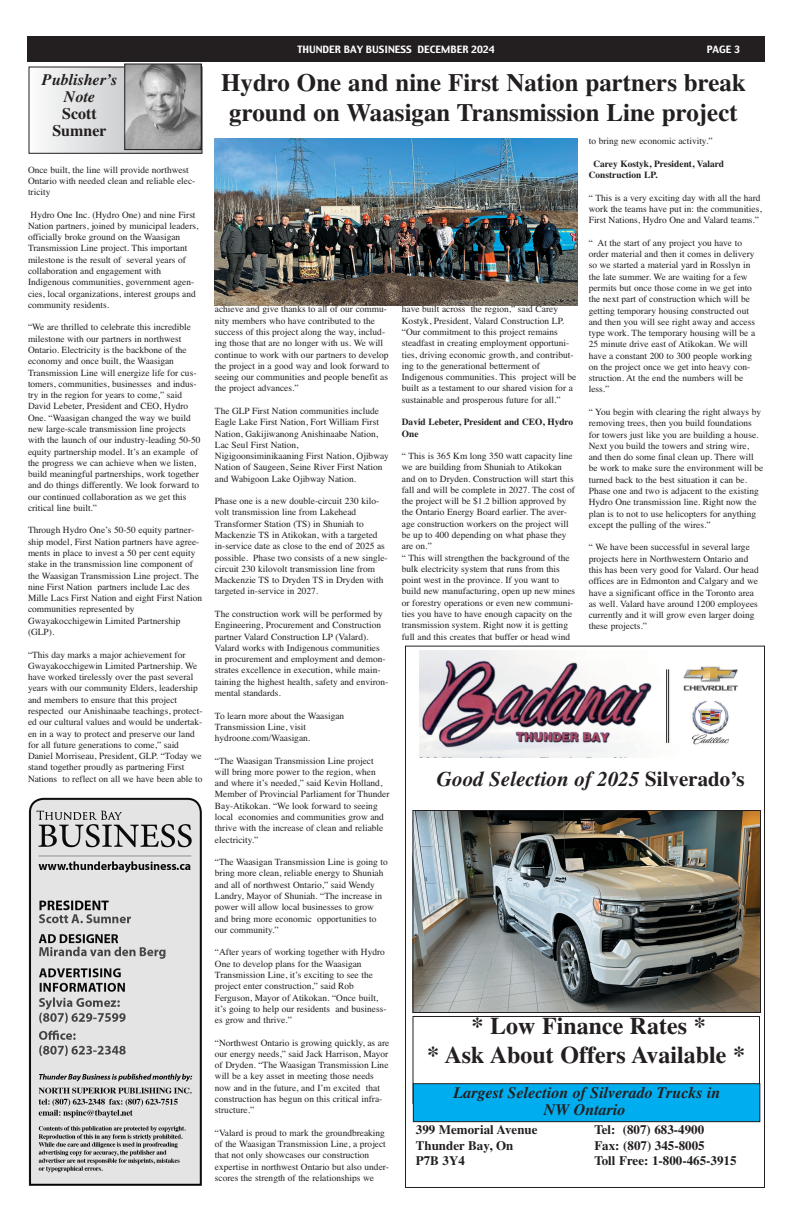
<style>
.page{position:relative;width:792px;height:1224px;background:#fff}
.page>*{position:absolute;margin:0;border:0;box-sizing:border-box;transform-origin:0 0}
.t1{font:700 25px/30px "Times";color:#231f20;text-align:center}
.t2{font:700 24px/28.8px "Times";color:#231f20;text-align:center}
.t3{font:italic 700 21px "Times";color:#231f20}
.t4{font:italic 700 16px/17px "Times";color:#231f20;text-align:center}
.t5{font:700 16px/17px "Times";color:#231f20;text-align:center}
.t6{font:700 13px/15.6px "Times";color:#231f20}
.t7{font:10px "Charcoal";color:#fff}
.t8{font:9.4px/11.3px "Times";color:#231f20}
.t9{font:700 9.4px/11.3px "Times";color:#231f20}
.s1{font-style:normal}
</style>
<div class="page">
<div style="left:27px;top:36px;width:738px;height:25px;background:#231f20"></div>
<div style="left:29px;top:67px;width:173px;height:86px;background:linear-gradient(to right,#fcfcfc,#a8aaad)"></div>
<div style="left:28px;top:66px;width:174px;height:88px;border:1px solid #231f20"></div>
<img style="left:126px;top:66px;width:74px;height:82px">
<div style="left:124px;top:64px;width:78px;height:86px;border:1px solid #231f20"></div>
<img style="left:28px;top:797px;width:174px;height:389px">
<img style="left:419px;top:651px;width:319px;height:107px">
<img style="left:414px;top:812px;width:345px;height:199px">
<div style="left:412px;top:810px;width:349px;height:203px;border:1px solid #231f20"></div>
<div style="left:412px;top:1016px;width:348px;height:88px;border:1px solid #231f20"></div>
<div style="left:413px;top:1084px;width:347px;height:38px;background:#00aeef"></div>
<div style="left:413px;top:1083px;width:347px;height:39px;border:1px solid #231f20"></div>
<img style="left:214px;top:138px;width:364px;height:167px">
<h3 class="t4" style="left:42px;top:73px;width:76px">Publisher’s<br>Note</h3>
<h3 class="t5" style="left:52px;top:107px;width:56px">Scott<br>Sumner</h3>
<p class="t8" style="left:28px;top:165px;width:169px">Once built, the line will provide northwest<br>Ontario with needed clean and reliable elec&shy;tricity</p>
<p class="t8" style="left:28px;top:210px;width:172px">Hydro One Inc. (Hydro One) and nine First Nation partners, joined by municipal leaders, officially broke ground on the Waasigan Transmission Line project. This important milestone is the result of several years of collaboration and engagement with Indigenous communities, government agen&shy;cies, local organizations, interest groups and community residents.</p>
<p class="t8" style="left:28px;top:323px;width:174px">“We are thrilled to celebrate this incredible milestone with our partners in northwest Ontario. Electricity is the backbone of the economy and once built, the Waasigan Transmission Line will energize life for cus&shy;tomers, communities, businesses and indus&shy;try in the region for years to come,” said David Lebeter, President and CEO, Hydro One. “Waasigan changed the way we build new large-scale transmission line projects with the launch of our industry-leading 50-50 equity partnership model. It’s an example of the progress we can achieve when we listen, build meaningful partnerships, work together and do things differently. We look forward to our continued collaboration as we get this critical line built.”</p>
<p class="t8" style="left:28px;top:526px;width:176px">Through Hydro One’s 50-50 equity partner&shy;ship model, First Nation partners have agree&shy;ments in place to invest a 50 per cent equity stake in the transmission line component of the Waasigan Transmission Line project. The nine First Nation partners include Lac des Mille Lacs First Nation and eight First Nation communities represented by Gwayakocchigewin Limited Partnership (GLP).</p>
<p class="t8" style="left:28px;top:650px;width:176px">“This day marks a major achievement for Gwayakocchigewin Limited Partnership. We have worked tirelessly over the past several years with our community Elders, leadership and members to ensure that this project respected our Anishinaabe teachings, protect&shy;ed our cultural values and would be undertak&shy;en in a way to protect and preserve our land for all future generations to come,” said Daniel Morriseau, President, GLP. “Today we stand together proudly as partnering First Nations to reflect on all we have been able to</p>
<p class="t7" style="left:298px;top:45px;width:198px">THUNDER BAY BUSINESS DECEMBER 2024</p>
<p class="t7" style="left:707px;top:45px;width:35px">PAGE 3</p>
<h1 class="t1" style="left:221px;top:70px;width:526px">Hydro One and nine First Nation partners break ground on Waasigan Transmission Line project</h1>
<p class="t8" style="left:215px;top:305px;width:176px">achieve and give thanks to all of our commu&shy;nity members who have contributed to the success of this project along the way, includ&shy;ing those that are no longer with us. We will continue to work with our partners to develop the project in a good way and look forward to seeing our communities and people benefit as the project advances.”</p>
<p class="t8" style="left:215px;top:406px;width:176px">The GLP First Nation communities include Eagle Lake First Nation, Fort William First Nation, Gakijiwanong Anishinaabe Nation, Lac Seul First Nation, Nigigoonsiminikaaning First Nation, Ojibway Nation of Saugeen, Seine River First Nation and Wabigoon Lake Ojibway Nation.</p>
<p class="t8" style="left:215px;top:496px;width:174px">Phase one is a new double-circuit 230 kilo&shy;volt transmission line from Lakehead Transformer Station (TS) in Shuniah to Mackenzie TS in Atikokan, with a targeted in-service date as close to the end of 2025 as possible. Phase two consists of a new single&shy;circuit 230 kilovolt transmission line from Mackenzie TS to Dryden TS in Dryden with targeted in-service in 2027.</p>
<p class="t8" style="left:215px;top:609px;width:175px">The construction work will be performed by Engineering, Procurement and Construction partner Valard Construction LP (Valard).<br>Valard works with Indigenous communities in procurement and employment and demon&shy;strates excellence in execution, while main&shy;taining the highest health, safety and environ&shy;mental standards.</p>
<p class="t8" style="left:215px;top:711px;width:131px">To learn more about the Waasigan<br>Transmission Line, visit hydroone.com/Waasigan.</p>
<p class="t8" style="left:215px;top:756px;width:176px">“The Waasigan Transmission Line project will bring more power to the region, when and where it’s needed,” said Kevin Holland, Member of Provincial Parliament for Thunder Bay-Atikokan. “We look forward to seeing local economies and communities grow and thrive with the increase of clean and reliable electricity.”</p>
<p class="t8" style="left:215px;top:857px;width:174px">“The Waasigan Transmission Line is going to bring more clean, reliable energy to Shuniah and all of northwest Ontario,” said Wendy Landry, Mayor of Shuniah. “The increase in power will allow local businesses to grow and bring more economic opportunities to our community.”</p>
<p class="t8" style="left:215px;top:947px;width:173px">“After years of working together with Hydro One to develop plans for the Waasigan Transmission Line, it’s exciting to see the project enter construction,” said Rob Ferguson, Mayor of Atikokan. “Once built, it’s going to help our residents and business&shy;es grow and thrive.”</p>
<p class="t8" style="left:215px;top:1038px;width:176px">“Northwest Ontario is growing quickly, as are our energy needs,” said Jack Harrison, Mayor of Dryden. “The Waasigan Transmission Line will be a key asset in meeting those needs now and in the future, and I’m excited that construction has begun on this critical infra&shy;structure.”</p>
<p class="t8" style="left:215px;top:1128px;width:176px">“Valard is proud to mark the groundbreaking of the Waasigan Transmission Line, a project that not only showcases our construction expertise in northwest Ontario but also under&shy;scores the strength of the relationships we</p>
<p class="t8" style="left:402px;top:305px;width:176px">have built across the region,” said Carey Kostyk, President, Valard Construction LP. “Our commitment to this project remains steadfast in creating employment opportuni&shy;ties, driving economic growth, and contribut&shy;ing to the generational betterment of Indigenous communities. This project will be built as a testament to our shared vision for a sustainable and prosperous future for all.”</p>
<p class="t9" style="left:402px;top:417px;width:173px">David Lebeter, President and CEO, Hydro<br>One</p>
<p class="t8" style="left:402px;top:451px;width:175px">“ This is 365 Km long 350 watt capacity line we are building from Shuniah to Atikokan and on to Dryden. Construction will start this fall and will be complete in 2027. The cost of the project will be $1.2 billion approved by the Ontario Energy Board earlier. The aver&shy;age construction workers on the project will be up to 400 depending on what phase they are on.”<br>“ This will strengthen the background of the bulk electricity system that runs from this point west in the province. If you want to build new manufacturing, open up new mines or forestry operations or even new communi&shy;ties you have to have enough capacity on the transmission system. Right now it is getting full and this creates that buffer or head wind</p>
<p class="t8" style="left:589px;top:136px;width:125px">to bring new economic activity.”</p>
<p class="t9" style="left:589px;top:159px;width:137px;text-indent:5px">Carey Kostyk, President, Valard<br>Construction LP.</p>
<p class="t8" style="left:589px;top:193px;width:174px;text-align:justify">“ This is a very exciting day with all the hard work the teams have put in: the communities, First Nations, Hydro One and Valard teams.”</p>
<p class="t8" style="left:589px;top:238px;width:168px">“ At the start of any project you have to order material and then it comes in delivery so we started a material yard in Rosslyn in the late summer. We are waiting for a few permits but once those come in we get into the next part of construction which will be getting temporary housing constructed out and then you will see right away and access type work. The temporary housing will be a 25 minute drive east of Atikokan. We will have a constant 200 to 300 people working on the project once we get into heavy con&shy;struction. At the end the numbers will be less.”</p>
<p class="t8" style="left:589px;top:407px;width:176px">“ You begin with clearing the right always by removing trees, then you build foundations for towers just like you are building a house.<br>Next you build the towers and string wire, and then do some final clean up. There will be work to make sure the environment will be turned back to the best situation it can be.<br>Phase one and two is adjacent to the existing Hydro One transmission line. Right now the plan is to not to use helicopters for anything except the pulling of the wires.”</p>
<p class="t8" style="left:589px;top:542px;width:172px">“ We have been successful in several large projects here in Northwestern Ontario and this has been very good for Valard. Our head offices are in Edmonton and Calgary and we have a significant office in the Toronto area as well. Valard have around 1200 employees currently and it will grow even larger doing these projects.”</p>
<h3 class="t3" style="left:437px;top:771px;width:310px">Good Selection of 2025 <span class="s1">Silverado’s</span></h3>
<h2 class="t2" style="left:427px;top:1014px;width:319px">* Low Finance Rates *<br>* Ask About Offers Available *</h2>
<h3 class="t4" style="left:453px;top:1085px;width:268px">Largest Selection of Silverado Trucks in<br>NW Ontario</h3>
<h3 class="t6" style="left:416px;top:1123px;width:123px">399 Memorial Avenue<br>Thunder Bay, On<br>P7B 3Y4</h3>
<h3 class="t6" style="left:594px;top:1123px;width:144px">Tel: (807) 683-4900<br>Fax: (807) 345-8005<br>Toll Free: 1-800-465-3915</h3>
</div>
